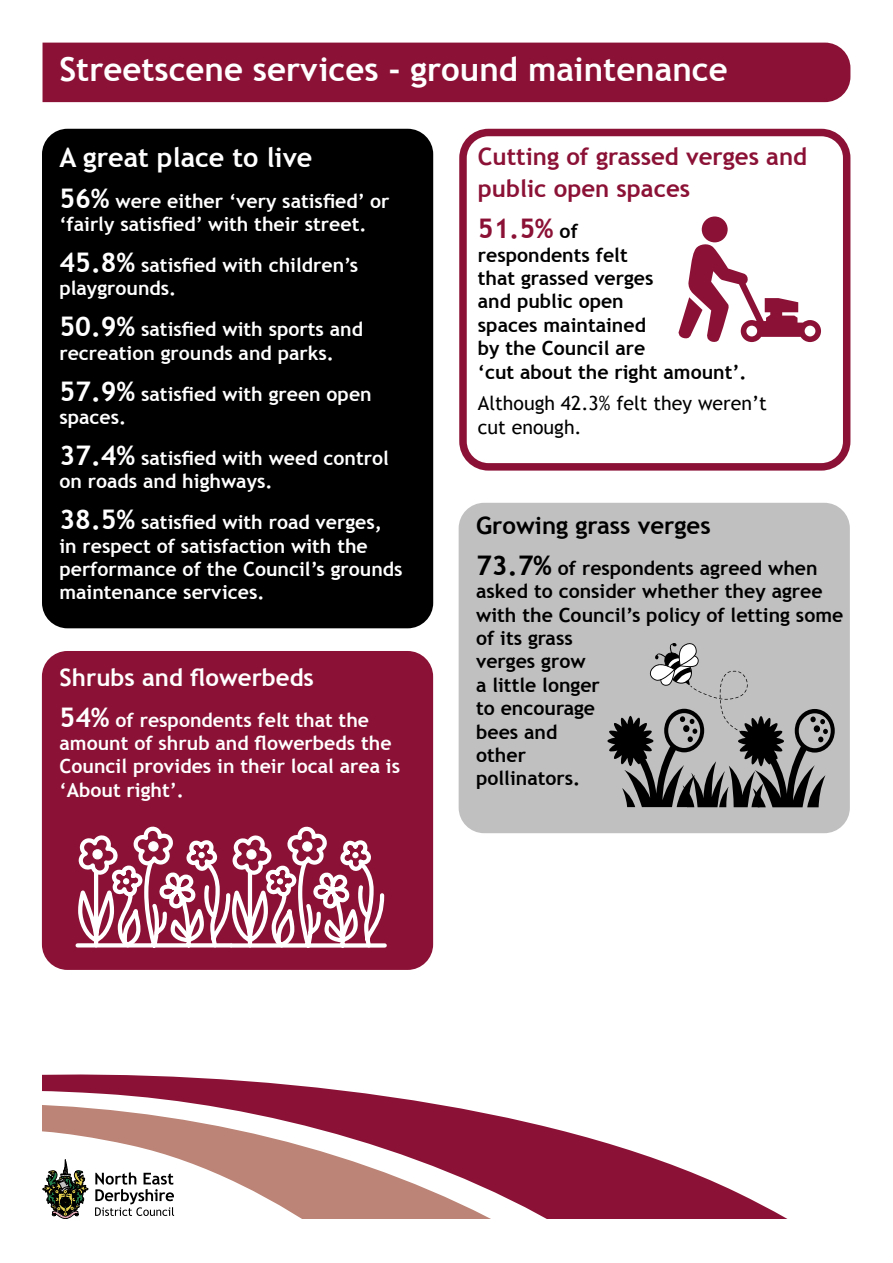
<style>
.page{position:relative;width:893px;height:1263px;background:#fff}
.page>*{position:absolute;margin:0;border:0;box-sizing:border-box;transform-origin:0 0}
.t1{font:700 33px "Trebuchet MS";color:#fff}
.t2{font:700 27px "Trebuchet MS";color:#fff}
.t3{font:700 27px "Trebuchet MS";color:#8b1236}
.t4{font:700 24px/32.4px "Trebuchet MS";color:#8b1236}
.t5{font:700 24px "Trebuchet MS";color:#fff}
.t6{font:700 24px "Trebuchet MS";color:#000}
.t7{font:700 19.5px/23.4px "Trebuchet MS";color:#fff}
.t8{font:700 19.5px/23.4px "Trebuchet MS";color:#000}
.t9{font:19.5px/23.4px "Trebuchet MS";color:#000}
.s1{font-size:27px}
.s2{font-size:19.5px;color:#000}
</style>
<div class="page">
<div style="left:43px;top:43px;width:807px;height:59px;background:#8b1236"></div>
<div style="left:42px;top:651px;width:391px;height:319px;background:#8b1236;border-radius:26px"></div>
<div style="left:42px;top:129px;width:391px;height:499px;background:#000;border-radius:26px"></div>
<div style="left:459px;top:129px;width:391px;height:342px;border:8px solid #8b1236;border-radius:26px"></div>
<div style="left:459px;top:503px;width:391px;height:330px;background:#c0c0c0;border-radius:26px"></div>
<svg style="left:75px;top:827px;width:312px;height:120px"></svg>
<svg style="left:607px;top:643px;width:228px;height:164px"></svg>
<svg style="left:679px;top:242px;width:142px;height:100px"></svg>
<div style="left:702px;top:216px;width:26px;height:26px;background:#8b1236;border-radius:50%"></div>
<svg style="left:43px;top:1074px;width:743px;height:144px"></svg>
<svg style="left:43px;top:1120px;width:326px;height:99px"></svg>
<h1 class="t1" style="left:59px;top:49px;width:670px">Streetscene services - ground maintenance</h1>
<h2 class="t2" style="left:59px;top:140px;width:254px">A great place to live</h2>
<p class="t7" style="left:59px;top:189px;width:331px"><span class="s1">56%</span> were either ‘very satisfied’ or ‘fairly satisfied’ with their street.</p>
<p class="t7" style="left:59px;top:253px;width:300px"><span class="s1">45.8%</span> satisfied with children’s playgrounds.</p>
<p class="t7" style="left:59px;top:318px;width:305px"><span class="s1">50.9%</span> satisfied with sports and recreation grounds and parks.</p>
<p class="t7" style="left:59px;top:382px;width:314px"><span class="s1">57.9%</span> satisfied with green open spaces.</p>
<p class="t7" style="left:59px;top:446px;width:331px"><span class="s1">37.4%</span> satisfied with weed control on roads and highways.</p>
<p class="t7" style="left:59px;top:511px;width:345px"><span class="s1">38.5%</span> satisfied with road verges, in respect of satisfaction with the performance of the Council’s grounds maintenance services.</p>
<p class="t5" style="left:60px;top:662px;width:256px">Shrubs and flowerbeds</p>
<p class="t7" style="left:60px;top:708px;width:342px"><span class="s1">54%</span> of respondents felt that the amount of shrub and flowerbeds the<br>Council provides in their local area is ‘About right’.</p>
<p class="t4" style="left:478px;top:140px;width:331px">Cutting of grassed verges and public open spaces</p>
<h2 class="t3" style="left:478px;top:212px;width:101px">51.5% <span class="s2">of</span></h2>
<p class="t8" style="left:478px;top:243px;width:270px">respondents felt<br>that grassed verges<br>and public open<br>spaces maintained<br>by the Council are<br>‘cut about the right amount’.</p>
<p class="t9" style="left:478px;top:392px;width:290px">Although 42.3% felt they weren’t cut enough.</p>
<p class="t6" style="left:476px;top:510px;width:236px">Growing grass verges</p>
<p class="t8" style="left:476px;top:556px;width:369px"><span class="s1">73.7%</span> of respondents agreed when asked to consider whether they agree with the Council’s policy of letting some of its grass<br>verges grow<br>a little longer<br>to encourage<br>bees and<br>other<br>pollinators.</p>
</div>
